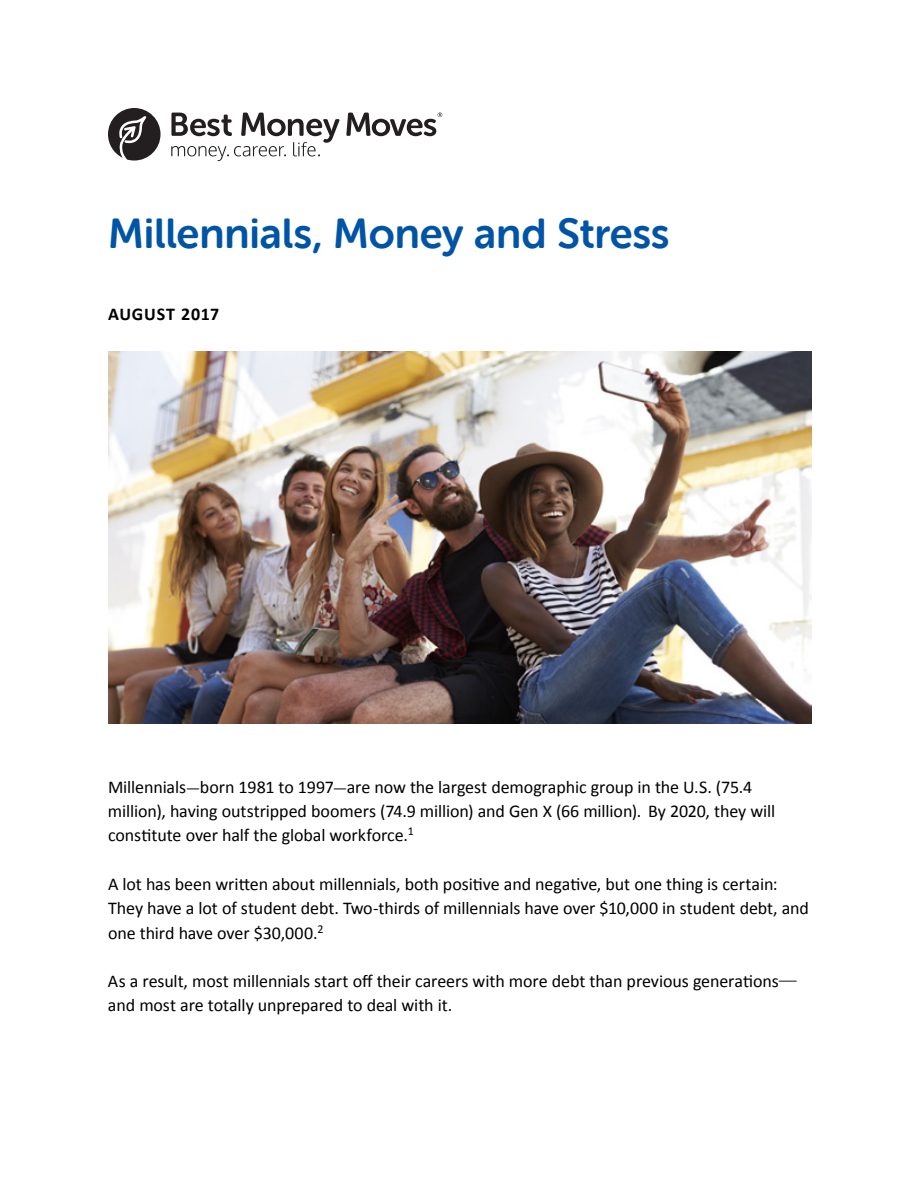
<style>
.page{position:relative;width:918px;height:1188px;background:#fff}
.page>*{position:absolute;margin:0;border:0;box-sizing:border-box;transform-origin:0 0}
.t1{font:42px "Museo Sans W01 Rounded 700";letter-spacing:-.005em;color:#0054a6}
.t2{font:18px/24.3px "Calibri";letter-spacing:-.005em;color:#000}
.t3{font:700 18px "Calibri";letter-spacing:.045em;color:#000}
.s1{font-family:"Minion Pro"}
.s2{font-family:"Adobe Garamond Pro"}
</style>
<div class="page">
<svg style="left:171px;top:113px;width:169px;height:48px"></svg>
<svg style="left:108px;top:108px;width:53px;height:53px"></svg>
<svg style="left:346px;top:112px;width:96px;height:24px"></svg>
<img style="left:108px;top:351px;width:703px;height:373px">
<h1 class="t1" style="left:108px;top:210px;width:563px">Millennials, Money and Stress</h1>
<p class="t3" style="left:108px;top:303px;width:113px">AUGUST 2017</p>
<p class="t2" style="left:108px;top:775px;width:669px">Millennials<span class="s1">-</span>born 1981 to 1997<span class="s1">-</span>are now the largest demographic group in the U.S. (75.4 million), having outstripped boomers (74.9 million) and Gen X (66 million). By 2020, they will constitute over half the global workforce.<sup>1</sup></p>
<p class="t2" style="left:108px;top:872px;width:702px">A lot has been written about millennials, both positive and negative, but one thing is certain:<br>They have a lot of student debt. Two-thirds of millennials have over $10,000 in student debt, and one third have over $30,000.<sup>2</sup></p>
<p class="t2" style="left:108px;top:969px;width:690px">As a result, most millennials start off their careers with more debt than previous generations<span class="s2">— </span>and most are totally unprepared to deal with it.</p>
</div>
